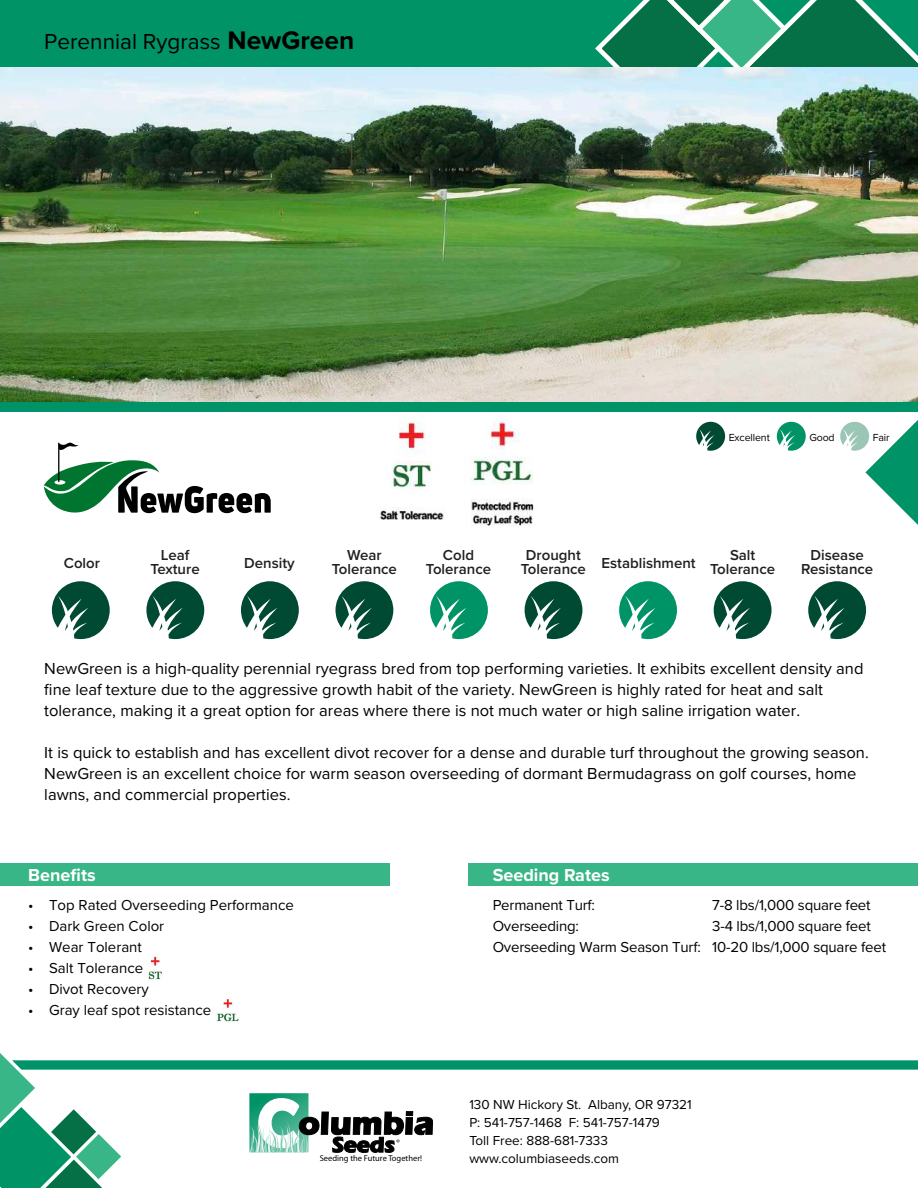
<style>
.page{position:relative;width:918px;height:1188px;background:#fff}
.page>*{position:absolute;margin:0;border:0;box-sizing:border-box;transform-origin:0 0}
.t1{font:22.5px "Proxima Nova";color:#000}
.t2{font:700 18px "Proxima Nova";color:#fff}
.t3{font:16.5px/21px "Proxima Nova";color:#000}
.t4{font:15px/21px "Proxima Nova";color:#000}
.t5{font:600 15px/13.5px "Proxima Nova";color:#231f20;text-align:center}
.t6{font:13.5px/17.7px "Proxima Nova";color:#000}
.t7{font:10.65px "Proxima Nova";letter-spacing:-.01em;color:#000}
.t8{font:8.55px "Myriad Pro";color:#000}
.s1{font-weight:700;font-size:26.4px}
</style>
<div class="page">
<img style="left:471px;top:417px;width:63px;height:109px">
<svg style="left:52px;top:581px;width:58px;height:58px"></svg>
<svg style="left:146px;top:581px;width:58px;height:58px"></svg>
<svg style="left:241px;top:581px;width:58px;height:58px"></svg>
<svg style="left:336px;top:581px;width:57px;height:58px"></svg>
<svg style="left:430px;top:581px;width:58px;height:58px"></svg>
<svg style="left:525px;top:581px;width:57px;height:58px"></svg>
<svg style="left:619px;top:581px;width:58px;height:58px"></svg>
<svg style="left:714px;top:581px;width:58px;height:58px"></svg>
<svg style="left:808px;top:581px;width:58px;height:58px"></svg>
<img style="left:380px;top:416px;width:65px;height:104px">
<img style="left:0;top:67px;width:918px;height:336px">
<div style="left:0;top:403px;width:918px;height:9px;background:#009367"></div>
<div style="left:468px;top:863px;width:450px;height:23px;background:#39b687"></div>
<div style="left:0;top:863px;width:390px;height:23px;background:#39b687"></div>
<div style="left:0;top:0;width:918px;height:67px;background:#009366"></div>
<svg style="left:595px;top:0;width:323px;height:67px"></svg>
<svg style="left:0;top:1053px;width:918px;height:135px"></svg>
<svg style="left:59px;top:442px;width:20px;height:8px"></svg>
<hr style="left:58px;top:443px;width:1px;height:39px;background:#000">
<svg style="left:696px;top:422px;width:29px;height:29px"></svg>
<svg style="left:777px;top:422px;width:29px;height:29px"></svg>
<svg style="left:840px;top:420px;width:78px;height:105px"></svg>
<img style="left:216px;top:999px;width:23px;height:24px">
<img style="left:148px;top:954px;width:15px;height:26px">
<svg style="left:43px;top:457px;width:228px;height:57px"></svg>
<h1 class="t1" style="left:44px;top:25px;width:312px">Perennial Rygrass <span class="s1">NewGreen</span></h1>
<p class="t7" style="left:729px;top:429px;width:43px">Excellent</p>
<p class="t7" style="left:809px;top:429px;width:27px">Good</p>
<p class="t7" style="left:873px;top:429px;width:18px">Fair</p>
<p class="t5" style="left:332px;top:548px;width:67px">Wear<br>Tolerance</p>
<p class="t5" style="left:710px;top:548px;width:67px">Salt<br>Tolerance</p>
<p class="t5" style="left:801px;top:548px;width:74px">Disease<br>Resistance</p>
<p class="t5" style="left:64px;top:556px;width:38px">Color</p>
<p class="t5" style="left:426px;top:548px;width:67px">Cold<br>Tolerance</p>
<p class="t5" style="left:151px;top:548px;width:51px">Leaf<br>Texture</p>
<p class="t5" style="left:521px;top:548px;width:67px">Drought<br>Tolerance</p>
<p class="t5" style="left:244px;top:556px;width:52px">Density</p>
<p class="t5" style="left:602px;top:556px;width:96px">Establishment</p>
<p class="t3" style="left:44px;top:657px;width:821px">NewGreen is a high-quality perennial ryegrass bred from top performing varieties. It exhibits excellent density and fine leaf texture due to the aggressive growth habit of the variety. NewGreen is highly rated for heat and salt tolerance, making it a great option for areas where there is not much water or high saline irrigation water.</p>
<p class="t3" style="left:44px;top:741px;width:826px">It is quick to establish and has excellent divot recover for a dense and durable turf throughout the growing season.<br>NewGreen is an excellent choice for warm season overseeding of dormant Bermudagrass on golf courses, home lawns, and commercial properties.</p>
<p class="t2" style="left:28px;top:862px;width:69px">Benefits</p>
<p class="t4" style="left:28px;top:894px;width:267px">• Top Rated Overseeding Performance</p>
<p class="t4" style="left:28px;top:915px;width:137px">• Dark Green Color</p>
<p class="t4" style="left:28px;top:936px;width:115px">• Wear Tolerant</p>
<p class="t4" style="left:28px;top:957px;width:117px">• Salt Tolerance</p>
<p class="t4" style="left:28px;top:978px;width:122px">• Divot Recovery</p>
<p class="t4" style="left:28px;top:999px;width:184px">• Gray leaf spot resistance</p>
<p class="t8" style="left:320px;top:1153px;width:104px">Seeding the Future Together!</p>
<p class="t2" style="left:493px;top:862px;width:118px">Seeding Rates</p>
<p class="t4" style="left:493px;top:894px;width:104px">Permanent Turf:</p>
<p class="t4" style="left:712px;top:894px;width:160px">7-8 lbs/1,000 square feet</p>
<p class="t4" style="left:493px;top:915px;width:88px">Overseeding:</p>
<p class="t4" style="left:493px;top:915px;width:395px;text-indent:220px">3-4 lbs/1,000 square feet<br>Overseeding Warm Season Turf: 10-20 lbs/1,000 square feet</p>
<p class="t6" style="left:469px;top:1095px;width:224px">130 NW Hickory St. Albany, OR 97321<br>P: 541-757-1468 F: 541-757-1479<br>Toll Free: 888-681-7333 www.columbiaseeds.com</p>
</div>
